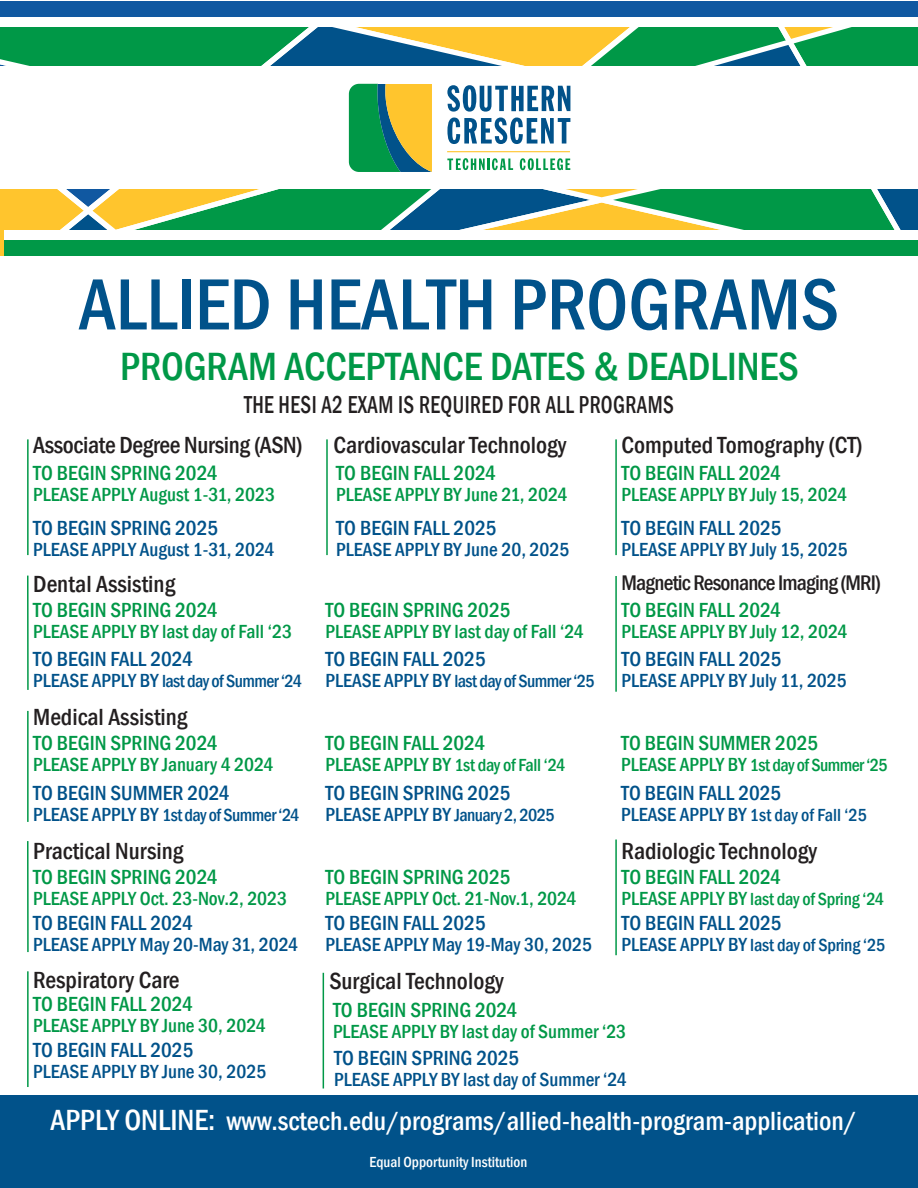
<style>
.page{position:relative;width:918px;height:1188px;background:#fff}
.page>*{position:absolute;margin:0;border:0;box-sizing:border-box;transform-origin:0 0}
.t1{font:500 condensed 75px "Franklin Gothic";color:#01528a}
.t2{font:500 condensed 40.5px "Franklin Gothic";color:#009847}
.t3{font:500 condensed 27px "Franklin Gothic";color:#fff}
.t4{font:500 condensed 25.2px "Franklin Gothic";letter-spacing:.02em;color:#231f20;scale:.83 1}
.t5{font:500 condensed 24px "Franklin Gothic";color:#231f20}
.t6{font:500 condensed 21.75px "Franklin Gothic";letter-spacing:-.035em;color:#231f20}
.t7{font:500 condensed 21px "Franklin Gothic";color:#009847}
.t8{font:500 condensed 21px "Franklin Gothic";color:#01528a}
.t9{font:500 condensed 19.5px "Franklin Gothic";color:#009847}
.t10{font:500 condensed 19.5px "Franklin Gothic";color:#01528a}
.t11{font:500 condensed 18px "Franklin Gothic";letter-spacing:-.03em;color:#01528a}
.t12{font:500 condensed 18px "Franklin Gothic";letter-spacing:-.02em;color:#009847}
.t13{font:500 condensed 18px "Franklin Gothic";letter-spacing:-.01em;color:#01528a}
.t14{font:500 condensed 18px "Franklin Gothic";color:#01528a}
.t15{font:500 condensed 15px "Franklin Gothic";color:#fff}
.s1{font-size:19.5px}
.s2{font-size:18px}
.s3{font-size:30px}
</style>
<div class="page">
<div style="left:0;top:1095px;width:918px;height:93px;background:#01528a"></div>
<svg style="left:0;top:1px;width:918px;height:255px"></svg>
<hr style="left:615px;top:439px;width:2px;height:116px;background:#009847">
<hr style="left:615px;top:840px;width:2px;height:115px;background:#009847">
<hr style="left:323px;top:973px;width:1px;height:115px;background:#009847">
<hr style="left:326px;top:439px;width:2px;height:116px;background:#009847">
<hr style="left:615px;top:576px;width:2px;height:116px;background:#009847">
<hr style="left:27px;top:439px;width:2px;height:116px;background:#009847">
<hr style="left:27px;top:971px;width:2px;height:116px;background:#009847">
<hr style="left:27px;top:841px;width:2px;height:111px;background:#009847">
<hr style="left:27px;top:711px;width:2px;height:111px;background:#009847">
<hr style="left:27px;top:576px;width:2px;height:114px;background:#009847">
<h1 class="t1" style="left:79px;top:255px;width:762px">ALLIED HEALTH PROGRAMS</h1>
<h2 class="t2" style="left:120px;top:340px;width:680px">PROGRAM ACCEPTANCE DATES &amp; DEADLINES</h2>
<p class="t4" style="left:244px;top:388px;width:519px">THE HESI A2 EXAM IS REQUIRED FOR ALL PROGRAMS</p>
<p class="t5" style="left:33px;top:429px;width:271px">Associate Degree Nursing (ASN)</p>
<p class="t5" style="left:621px;top:429px;width:243px">Computed Tomography (CT)</p>
<p class="t7" style="left:33px;top:459px;width:186px">TO BEGIN SPRING 2024</p>
<p class="t9" style="left:33px;top:481px;width:243px">PLEASE APPLY August 1-31, 2023</p>
<p class="t5" style="left:333px;top:429px;width:235px">Cardiovascular Technology</p>
<p class="t7" style="left:336px;top:459px;width:161px">TO BEGIN FALL 2024</p>
<p class="t9" style="left:336px;top:481px;width:233px">PLEASE APPLY BY June 21, 2024</p>
<p class="t8" style="left:336px;top:514px;width:162px">TO BEGIN FALL 2025</p>
<p class="t10" style="left:336px;top:537px;width:235px">PLEASE APPLY BY June 20, 2025</p>
<p class="t7" style="left:621px;top:459px;width:161px">TO BEGIN FALL 2024</p>
<p class="t9" style="left:621px;top:481px;width:227px">PLEASE APPLY BY July 15, 2024</p>
<p class="t8" style="left:621px;top:514px;width:162px">TO BEGIN FALL 2025</p>
<p class="t10" style="left:621px;top:537px;width:228px">PLEASE APPLY BY July 15, 2025</p>
<p class="t8" style="left:33px;top:514px;width:187px">TO BEGIN SPRING 2025</p>
<p class="t10" style="left:33px;top:537px;width:243px">PLEASE APPLY August 1-31, 2024</p>
<p class="t5" style="left:33px;top:568px;width:144px">Dental Assisting</p>
<p class="t6" style="left:621px;top:569px;width:261px">Magnetic Resonance Imaging (MRI)</p>
<p class="t7" style="left:33px;top:597px;width:186px">TO BEGIN SPRING 2024</p>
<p class="t9" style="left:33px;top:619px;width:260px">PLEASE APPLY BY last day of Fall ‘23</p>
<p class="t8" style="left:33px;top:645px;width:161px">TO BEGIN FALL 2024</p>
<p class="t11" style="left:33px;top:669px;width:270px"><span class="s1">PLEASE APPLY BY</span> last day of Summer ‘24</p>
<p class="t5" style="left:33px;top:701px;width:156px">Medical Assisting</p>
<p class="t7" style="left:33px;top:730px;width:186px">TO BEGIN SPRING 2024</p>
<p class="t9" style="left:33px;top:752px;width:242px">PLEASE APPLY BY January 4 2024</p>
<p class="t8" style="left:33px;top:779px;width:198px">TO BEGIN SUMMER 2024</p>
<p class="t11" style="left:33px;top:803px;width:268px"><span class="s1">PLEASE APPLY BY</span> 1st day of Summer ‘24</p>
<p class="t5" style="left:33px;top:836px;width:152px">Practical Nursing</p>
<p class="t7" style="left:33px;top:863px;width:186px">TO BEGIN SPRING 2024</p>
<p class="t9" style="left:33px;top:885px;width:256px">PLEASE APPLY Oct. 23-Nov.2, 2023</p>
<p class="t8" style="left:33px;top:910px;width:161px">TO BEGIN FALL 2024</p>
<p class="t10" style="left:33px;top:932px;width:267px">PLEASE APPLY May 20-May 31, 2024</p>
<p class="t5" style="left:33px;top:964px;width:148px">Respiratory Care</p>
<p class="t7" style="left:33px;top:990px;width:161px">TO BEGIN FALL 2024</p>
<p class="t9" style="left:33px;top:1013px;width:234px">PLEASE APPLY BY June 30, 2024</p>
<p class="t8" style="left:33px;top:1037px;width:162px">TO BEGIN FALL 2025</p>
<p class="t10" style="left:33px;top:1059px;width:235px">PLEASE APPLY BY June 30, 2025</p>
<p class="t7" style="left:325px;top:597px;width:187px">TO BEGIN SPRING 2025</p>
<p class="t9" style="left:325px;top:619px;width:260px">PLEASE APPLY BY last day of Fall ‘24</p>
<p class="t8" style="left:325px;top:645px;width:162px">TO BEGIN FALL 2025</p>
<p class="t11" style="left:325px;top:669px;width:271px"><span class="s1">PLEASE APPLY BY</span> last day of Summer ‘25</p>
<p class="t7" style="left:325px;top:730px;width:161px">TO BEGIN FALL 2024</p>
<p class="t12" style="left:325px;top:754px;width:241px"><span class="s1">PLEASE APPLY BY</span> 1st day of Fall ‘24</p>
<p class="t8" style="left:325px;top:779px;width:187px">TO BEGIN SPRING 2025</p>
<p class="t10" style="left:325px;top:801px;width:231px">PLEASE APPLY BY <span class="s2">January 2, 2025</span></p>
<p class="t7" style="left:325px;top:863px;width:187px">TO BEGIN SPRING 2025</p>
<p class="t9" style="left:325px;top:885px;width:253px">PLEASE APPLY Oct. 21-Nov.1, 2024</p>
<p class="t8" style="left:325px;top:910px;width:162px">TO BEGIN FALL 2025</p>
<p class="t10" style="left:325px;top:932px;width:268px">PLEASE APPLY May 19-May 30, 2025</p>
<p class="t5" style="left:329px;top:965px;width:176px">Surgical Technology</p>
<p class="t7" style="left:621px;top:597px;width:161px">TO BEGIN FALL 2024</p>
<p class="t9" style="left:621px;top:619px;width:228px">PLEASE APPLY BY July 12, 2024</p>
<p class="t8" style="left:621px;top:645px;width:162px">TO BEGIN FALL 2025</p>
<p class="t10" style="left:621px;top:668px;width:227px">PLEASE APPLY BY July 11, 2025</p>
<p class="t7" style="left:621px;top:730px;width:199px">TO BEGIN SUMMER 2025</p>
<p class="t12" style="left:621px;top:754px;width:268px"><span class="s1">PLEASE APPLY BY</span> 1st day of Summer ‘25</p>
<p class="t8" style="left:621px;top:779px;width:162px">TO BEGIN FALL 2025</p>
<p class="t14" style="left:621px;top:803px;width:247px"><span class="s1">PLEASE APPLY BY</span> 1st day of Fall ‘25</p>
<p class="t5" style="left:621px;top:836px;width:197px">Radiologic Technology</p>
<p class="t7" style="left:621px;top:863px;width:161px">TO BEGIN FALL 2024</p>
<p class="t12" style="left:621px;top:887px;width:264px"><span class="s1">PLEASE APPLY BY</span> last day of Spring ‘24</p>
<p class="t8" style="left:621px;top:910px;width:162px">TO BEGIN FALL 2025</p>
<p class="t13" style="left:621px;top:934px;width:265px"><span class="s1">PLEASE APPLY BY</span> last day of Spring ‘25</p>
<p class="t7" style="left:333px;top:996px;width:186px">TO BEGIN SPRING 2024</p>
<p class="t9" style="left:333px;top:1019px;width:295px">PLEASE APPLY BY last day of Summer ‘23</p>
<p class="t8" style="left:334px;top:1045px;width:187px">TO BEGIN SPRING 2025</p>
<p class="t10" style="left:334px;top:1067px;width:294px">PLEASE APPLY BY last day of Summer ‘24</p>
<h3 class="t3" style="left:51px;top:1103px;width:808px"><span class="s3">APPLY ONLINE:</span> www.sctech.edu/programs/allied-health-program-application/</h3>
<p class="t15" style="left:370px;top:1152px;width:159px">Equal Opportunity Institution</p>
</div>
